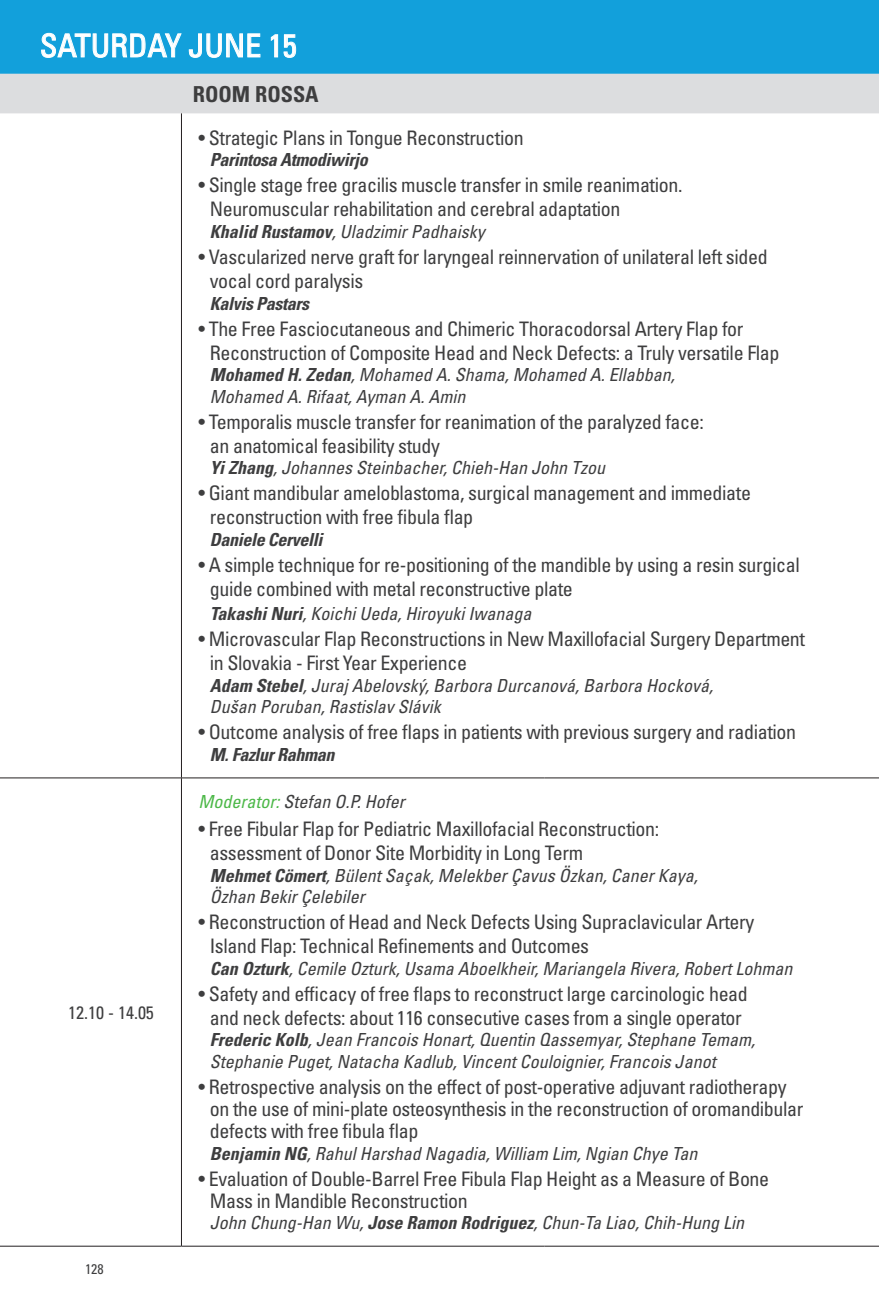
<style>
.page{position:relative;width:879px;height:1304px;background:#fff}
.page>*{position:absolute;margin:0;border:0;box-sizing:border-box;transform-origin:0 0}
.t1{font:condensed 32px "Univers LT Std";color:#fff}
.t2{font:700 condensed 22px "Univers LT Std";color:#3e3e3f}
.t3{font:condensed 20px/24px "Univers LT Std";letter-spacing:-.02em;color:#3e3e3f}
.t4{font:italic condensed 18px/21.6px "Univers LT Std";color:#3e3e3f}
.t5{font:italic 700 condensed 18px "Univers LT Std";letter-spacing:-.02em;color:#3e3e3f}
.t6{font:condensed 18px "Univers LT Std";color:#3e3e3f}
.t7{font:condensed 14px "Univers LT Std";color:#3e3e3f}
.s1{font-weight:700}
.s2{color:#4cb848}
</style>
<div class="page">
<div style="left:0;top:0;width:879px;height:74px;background:#12a0db"></div>
<div style="left:0;top:74px;width:879px;height:39px;background:#dcdddf"></div>
<hr style="left:181px;top:113px;width:1px;height:665px;background:#231f20">
<hr style="left:181px;top:778px;width:1px;height:468px;background:#231f20">
<hr style="left:0;top:778px;width:181px;height:1px;background:#231f20">
<hr style="left:181px;top:778px;width:363px;height:1px;background:#231f20">
<hr style="left:544px;top:778px;width:335px;height:1px;background:#231f20">
<hr style="left:0;top:1246px;width:181px;height:1px;background:#231f20">
<hr style="left:181px;top:1246px;width:363px;height:1px;background:#231f20">
<hr style="left:544px;top:1246px;width:335px;height:1px;background:#231f20">
<svg style="left:41px;top:33px;width:141px;height:25px"></svg>
<svg style="left:189px;top:33px;width:71px;height:25px"></svg>
<svg style="left:271px;top:34px;width:7px;height:23px"></svg>
<svg style="left:284px;top:34px;width:12px;height:24px"></svg>
<h1 class="t1" style="left:40px;top:25px;width:259px">SATURDAY JUNE 15</h1>
<p class="t2" style="left:193px;top:80px;width:127px">ROOM ROSSA</p>
<p class="t3" style="left:198px;top:125px;width:327px">• Strategic Plans in Tongue Reconstruction</p>
<p class="t5" style="left:210px;top:149px;width:159px">Parintosa Atmodiwirjo</p>
<p class="t3" style="left:210px;top:173px;width:474px;text-indent:-11px">• Single stage free gracilis muscle transfer in smile reanimation.<br>Neuromuscular rehabilitation and cerebral adaptation</p>
<p class="t4" style="left:210px;top:221px;width:276px"><span class="s1">Khalid Rustamov</span>, Uladzimir Padhaisky</p>
<p class="t3" style="left:210px;top:245px;width:559px;text-indent:-11px">• Vascularized nerve graft for laryngeal reinnervation of unilateral left sided vocal cord paralysis</p>
<p class="t5" style="left:210px;top:292px;width:101px">Kalvis Pastars</p>
<p class="t3" style="left:210px;top:316px;width:571px;text-indent:-11px">• The Free Fasciocutaneous and Chimeric Thoracodorsal Artery Flap for<br>Reconstruction of Composite Head and Neck Defects: a Truly versatile Flap</p>
<p class="t4" style="left:210px;top:364px;width:466px"><span class="s1">Mohamed H. Zedan</span>, Mohamed A. Shama, Mohamed A. Ellabban,<br>Mohamed A. Rifaat, Ayman A. Amin</p>
<p class="t3" style="left:210px;top:409px;width:495px;text-indent:-11px">• Temporalis muscle transfer for reanimation of the paralyzed face: an anatomical feasibility study</p>
<p class="t4" style="left:210px;top:457px;width:397px"><span class="s1">Yi Zhang</span>, Johannes Steinbacher, Chieh-Han John Tzou</p>
<p class="t3" style="left:210px;top:481px;width:543px;text-indent:-11px">• Giant mandibular ameloblastoma, surgical management and immediate reconstruction with free fibula flap</p>
<p class="t5" style="left:210px;top:529px;width:114px">Daniele Cervelli</p>
<p class="t3" style="left:210px;top:553px;width:591px;text-indent:-11px">• A simple technique for re-positioning of the mandible by using a resin surgical guide combined with metal reconstructive plate</p>
<p class="t4" style="left:210px;top:603px;width:323px"><span class="s1">Takashi Nuri</span>, Koichi Ueda, Hiroyuki Iwanaga</p>
<p class="t3" style="left:210px;top:627px;width:597px;text-indent:-11px">• Microvascular Flap Reconstructions in New Maxillofacial Surgery Department in Slovakia - First Year Experience</p>
<p class="t4" style="left:210px;top:674px;width:505px"><span class="s1">Adam Stebel</span>, Juraj Abelovský, Barbora Durcanová, Barbora Hocková,<br>Dušan Poruban, Rastislav Slávik</p>
<p class="t3" style="left:198px;top:720px;width:599px">• Outcome analysis of free flaps in patients with previous surgery and radiation</p>
<p class="t5" style="left:210px;top:743px;width:126px">M. Fazlur Rahman</p>
<p class="t6" style="left:68px;top:1001px;width:87px">12.10 - 14.05</p>
<p class="t7" style="left:85px;top:1261px;width:20px">128</p>
<p class="t4" style="left:198px;top:791px;width:208px"><span class="s2">Moderator:</span> Stefan O.P. Hofer</p>
<p class="t3" style="left:210px;top:817px;width:451px;text-indent:-11px">• Free Fibular Flap for Pediatric Maxillofacial Reconstruction: assessment of Donor Site Morbidity in Long Term</p>
<p class="t4" style="left:210px;top:864px;width:489px"><span class="s1">Mehmet Cömert</span>, Bülent Saçak, Melekber Çavus Özkan, Caner Kaya,<br>Özhan Bekir Çelebiler</p>
<p class="t3" style="left:210px;top:910px;width:546px;text-indent:-11px">• Reconstruction of Head and Neck Defects Using Supraclavicular Artery<br>Island Flap: Technical Refinements and Outcomes</p>
<p class="t4" style="left:210px;top:957px;width:584px"><span class="s1">Can Ozturk</span>, Cemile Ozturk, Usama Aboelkheir, Mariangela Rivera, Robert Lohman</p>
<p class="t3" style="left:198px;top:981px;width:551px;text-align:center">• Safety and efficacy of free flaps to reconstruct large carcinologic head and neck defects: about 116 consecutive cases from a single operator</p>
<p class="t4" style="left:210px;top:1029px;width:547px"><span class="s1">Frederic Kolb</span>, Jean Francois Honart, Quentin Qassemyar, Stephane Temam,<br>Stephanie Puget, Natacha Kadlub, Vincent Couloignier, Francois Janot</p>
<p class="t3" style="left:210px;top:1076px;width:595px;line-height:22px;text-indent:-11px">• Retrospective analysis on the effect of post-operative adjuvant radiotherapy on the use of mini-plate osteosynthesis in the reconstruction of oromandibular defects with free fibula flap</p>
<p class="t4" style="left:210px;top:1142px;width:489px"><span class="s1">Benjamin NG</span>, Rahul Harshad Nagadia, William Lim, Ngian Chye Tan</p>
<p class="t3" style="left:210px;top:1167px;width:561px;line-height:22px;text-indent:-11px">• Evaluation of Double-Barrel Free Fibula Flap Height as a Measure of Bone<br>Mass in Mandible Reconstruction</p>
<p class="t4" style="left:210px;top:1212px;width:536px">John Chung-Han Wu, <span class="s1">Jose Ramon Rodriguez</span>, Chun-Ta Liao, Chih-Hung Lin</p>
</div>
